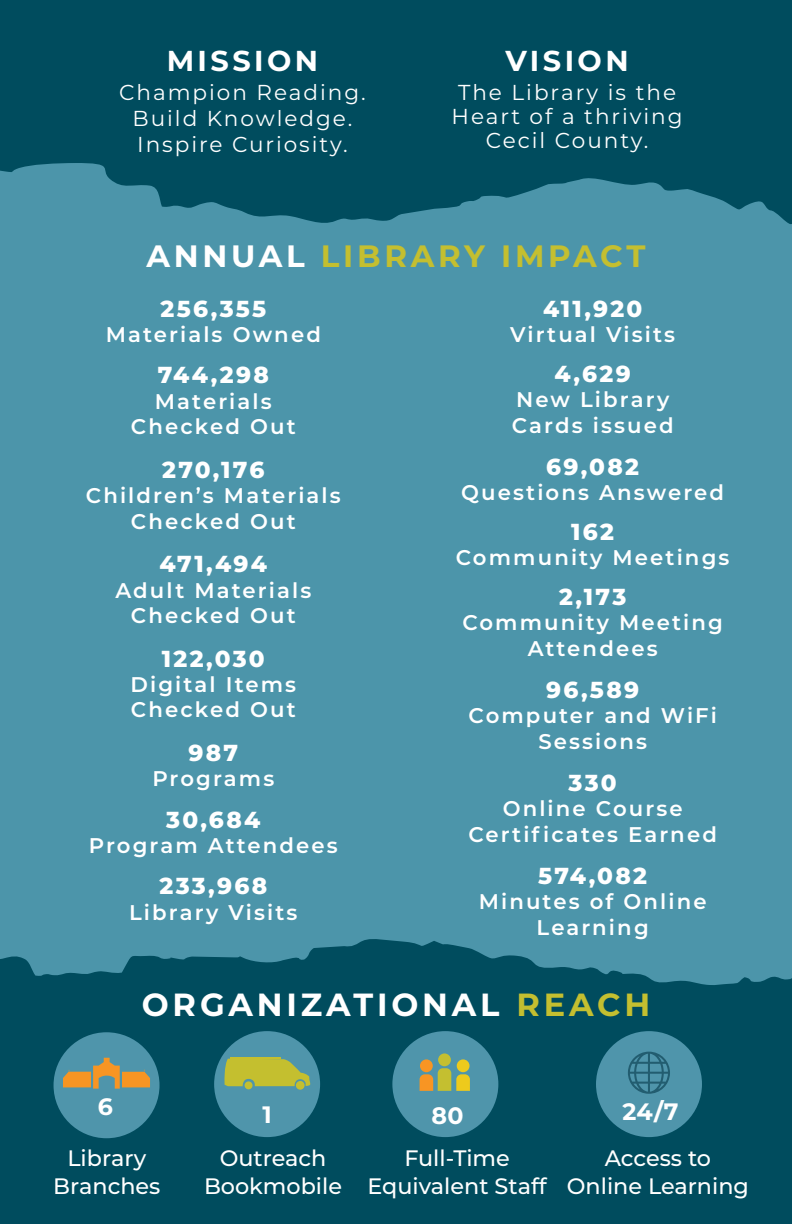
<style>
.page{position:relative;width:792px;height:1224px;background:#004c5e}
.page>*{position:absolute;margin:0;border:0;box-sizing:border-box;transform-origin:0 0}
.t1{font:700 32px "Montserrat";letter-spacing:.12em;color:#fff}
.t2{font:700 30.8px "Montserrat";letter-spacing:.12em;color:#c4bf30}
.t3{font:700 28.8px "Montserrat";letter-spacing:.12em;color:#fff}
.t4{font:700 23.8px "Montserrat";color:#fff}
.t5{font:800 23.2px "Montserrat";letter-spacing:.1em;color:#fff}
.t6{font:500 22.4px/28px "Montserrat";color:#fff;text-align:center}
.t7{font:21.6px/24px "Montserrat";letter-spacing:.09em;color:#fff;text-align:center}
.t8{font:600 21.2px/25.4px "Montserrat";letter-spacing:.1em;color:#fff;text-align:center}
.s1{color:#fff}
.s2{color:#c4bf30}
</style>
<div class="page">
<div style="left:0;top:163px;width:792px;height:822px;background:#4c95aa"></div>
<div style="left:54px;top:1032px;width:106px;height:106px;background:#4f95ab;border-radius:50%"></div>
<svg style="left:63px;top:1058px;width:87px;height:31px"></svg>
<div style="left:214px;top:1031px;width:106px;height:106px;background:#4f95ab;border-radius:50%"></div>
<svg style="left:224px;top:1059px;width:86px;height:27px;background:#b2b841"></svg>
<div style="left:245px;top:1081px;width:8px;height:8px;background:#c4bf2f;border-radius:50%"></div>
<div style="left:296px;top:1081px;width:9px;height:9px;background:#c4bf2f;border-radius:50%"></div>
<hr style="left:230px;top:1058px;width:50px;height:1px;background:#c4bf2f">
<div style="left:392px;top:1031px;width:106px;height:106px;background:#4f95ab;border-radius:50%"></div>
<div style="left:438px;top:1053px;width:13px;height:13px;background:#c4bf30;border-radius:50%"></div>
<div style="left:420px;top:1059px;width:13px;height:13px;background:#f89523;border-radius:50%"></div>
<svg style="left:420px;top:1068px;width:50px;height:23px"></svg>
<div style="left:457px;top:1059px;width:13px;height:13px;background:#edca1c;border-radius:50%"></div>
<div style="left:596px;top:1031px;width:106px;height:106px;background:#4f95ab;border-radius:50%"></div>
<svg style="left:628px;top:1052px;width:42px;height:42px"></svg>
<p class="t3" style="left:167px;top:40px;width:153px">MISSION</p>
<p class="t7" style="left:119px;top:80px;width:248px">Champion Reading.</p>
<p class="t7" style="left:132px;top:106px;width:221px">Build Knowledge.</p>
<p class="t7" style="left:137px;top:132px;width:212px">Inspire Curiosity.</p>
<p class="t3" style="left:505px;top:40px;width:125px">VISION</p>
<p class="t7" style="left:452px;top:80px;width:233px">The Library is the<br>Heart of a thriving<br>Cecil County.</p>
<p class="t2" style="left:146px;top:234px;width:501px"><span class="s1">ANNUAL</span> LIBRARY IMPACT</p>
<p class="t5" style="left:161px;top:292px;width:107px">256,355</p>
<p class="t8" style="left:106px;top:321px;width:217px">Materials Owned</p>
<p class="t5" style="left:158px;top:358px;width:113px">744,298</p>
<p class="t8" style="left:131px;top:388px;width:166px">Materials<br>Checked Out</p>
<p class="t5" style="left:162px;top:453px;width:104px">270,176</p>
<p class="t8" style="left:86px;top:482px;width:257px">Children’s Materials<br>Checked Out</p>
<p class="t5" style="left:543px;top:292px;width:101px">411,920</p>
<p class="t8" style="left:510px;top:321px;width:166px">Virtual Visits</p>
<p class="t5" style="left:555px;top:357px;width:78px">4,629</p>
<p class="t8" style="left:516px;top:386px;width:155px">New Library</p>
<p class="t8" style="left:512px;top:412px;width:163px">Cards issued</p>
<p class="t5" style="left:546px;top:450px;width:94px">69,082</p>
<p class="t8" style="left:461px;top:479px;width:264px">Questions Answered</p>
<p class="t5" style="left:571px;top:515px;width:44px">162</p>
<p class="t8" style="left:456px;top:544px;width:275px">Community Meetings</p>
<p class="t5" style="left:559px;top:580px;width:69px">2,173</p>
<p class="t8" style="left:462px;top:609px;width:262px">Community Meeting<br>Attendees</p>
<p class="t5" style="left:546px;top:673px;width:95px">96,589</p>
<p class="t8" style="left:469px;top:702px;width:250px">Computer and WiFi<br>Sessions</p>
<p class="t5" style="left:569px;top:766px;width:50px">330</p>
<p class="t8" style="left:468px;top:795px;width:250px">Online Course<br>Certificates Earned</p>
<p class="t5" style="left:538px;top:858px;width:110px">574,082</p>
<p class="t8" style="left:479px;top:888px;width:229px">Minutes of Online<br>Learning</p>
<p class="t5" style="left:160px;top:547px;width:109px">471,494</p>
<p class="t8" style="left:115px;top:576px;width:197px">Adult Materials<br>Checked Out</p>
<p class="t5" style="left:162px;top:641px;width:104px">122,030</p>
<p class="t8" style="left:130px;top:671px;width:167px;text-align:left">Digital Items<br>Checked Out</p>
<p class="t5" style="left:188px;top:736px;width:51px">987</p>
<p class="t8" style="left:152px;top:765px;width:124px">Programs</p>
<p class="t5" style="left:166px;top:802px;width:96px">30,684</p>
<p class="t8" style="left:89px;top:832px;width:250px">Program Attendees</p>
<p class="t5" style="left:159px;top:869px;width:109px">233,968</p>
<p class="t8" style="left:129px;top:898px;width:170px">Library Visits</p>
<p class="t1" style="left:142px;top:982px;width:510px">ORGANIZATIONAL <span class="s2">REACH</span></p>
<p class="t4" style="left:98px;top:1089px;width:17px">6</p>
<p class="t4" style="left:262px;top:1097px;width:11px">1</p>
<p class="t4" style="left:431px;top:1099px;width:34px">80</p>
<p class="t4" style="left:622px;top:1095px;width:58px">24/7</p>
<p class="t6" style="left:67px;top:1143px;width:80px">Library</p>
<p class="t6" style="left:53px;top:1171px;width:109px">Branches</p>
<p class="t6" style="left:204px;top:1143px;width:140px">Outreach<br>Bookmobile</p>
<p class="t6" style="left:367px;top:1143px;width:181px">Full-Time<br>Equivalent Staff</p>
<p class="t6" style="left:567px;top:1143px;width:184px">Access to<br>Online Learning</p>
</div>
